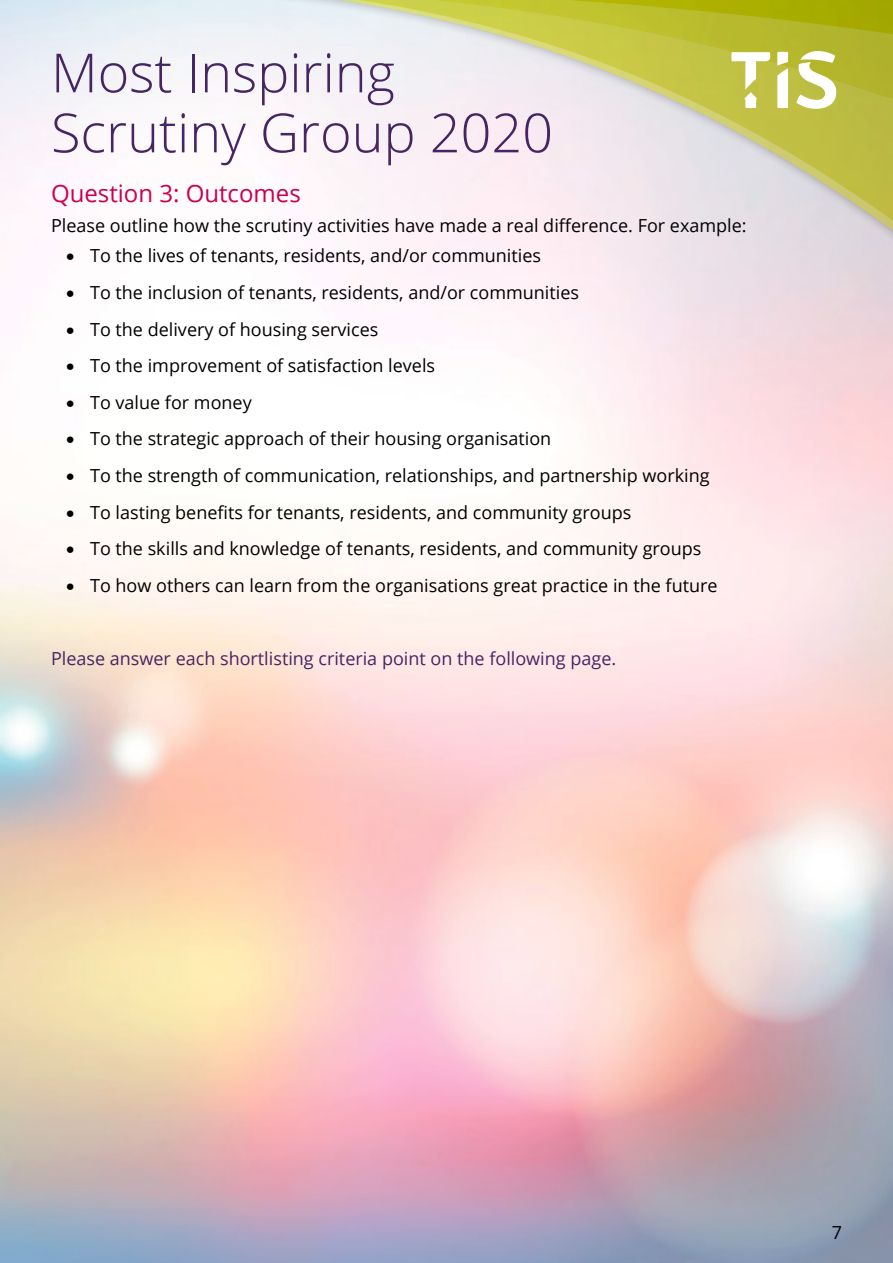
<style>
.page{position:relative;width:893px;height:1263px;background:#fff}
.page>*{position:absolute;margin:0;border:0;box-sizing:border-box;transform-origin:0 0}
.t1{font:300 54px/60px "Open Sans";color:#462563}
.t2{font:24px "Open Sans";color:#cb004e}
.t3{font:18px "Open Sans";color:#000}
.t4{font:18px "Open Sans";color:#462563}
</style>
<div class="page">
<div style="left:225px;top:0;width:668px;height:250px;background:#000;opacity:.6"></div>
<svg style="left:234px;top:0;width:659px;height:240px"></svg>
<svg style="left:255px;top:103px;width:638px;height:127px"></svg>
<svg style="left:254px;top:36px;width:639px;height:67px"></svg>
<svg style="left:254px;top:0;width:639px;height:36px;background:#c6ca60"></svg>
<svg style="left:777px;top:52px;width:11px;height:56px"></svg>
<svg style="left:796px;top:51px;width:40px;height:58px"></svg>
<svg style="left:731px;top:52px;width:39px;height:56px"></svg>
<h1 class="t1" style="left:51px;top:41px;width:503px">Most Inspiring<br>Scrutiny Group 2020</h1>
<h2 class="t2" style="left:51px;top:177px;width:251px">Question 3: Outcomes</h2>
<p class="t3" style="left:51px;top:213px;width:697px">Please outline how the scrutiny activities have made a real difference. For example:</p>
<p class="t3" style="left:66px;top:244px;width:476px">• To the lives of tenants, residents, and/or communities</p>
<p class="t3" style="left:66px;top:280px;width:515px">• To the inclusion of tenants, residents, and/or communities</p>
<p class="t3" style="left:66px;top:317px;width:314px">• To the delivery of housing services</p>
<p class="t3" style="left:66px;top:353px;width:371px">• To the improvement of satisfaction levels</p>
<p class="t3" style="left:66px;top:390px;width:187px">• To value for money</p>
<p class="t3" style="left:66px;top:427px;width:487px">• To the strategic approach of their housing organisation</p>
<p class="t3" style="left:66px;top:463px;width:645px">• To the strength of communication, relationships, and partnership working</p>
<p class="t3" style="left:66px;top:500px;width:567px">• To lasting benefits for tenants, residents, and community groups</p>
<p class="t3" style="left:66px;top:536px;width:637px">• To the skills and knowledge of tenants, residents, and community groups</p>
<p class="t3" style="left:66px;top:573px;width:653px">• To how others can learn from the organisations great practice in the future</p>
<p class="t4" style="left:51px;top:646px;width:567px">Please answer each shortlisting criteria point on the following page.</p>
<p class="t3" style="left:832px;top:1220px;width:12px">7</p>
</div>
